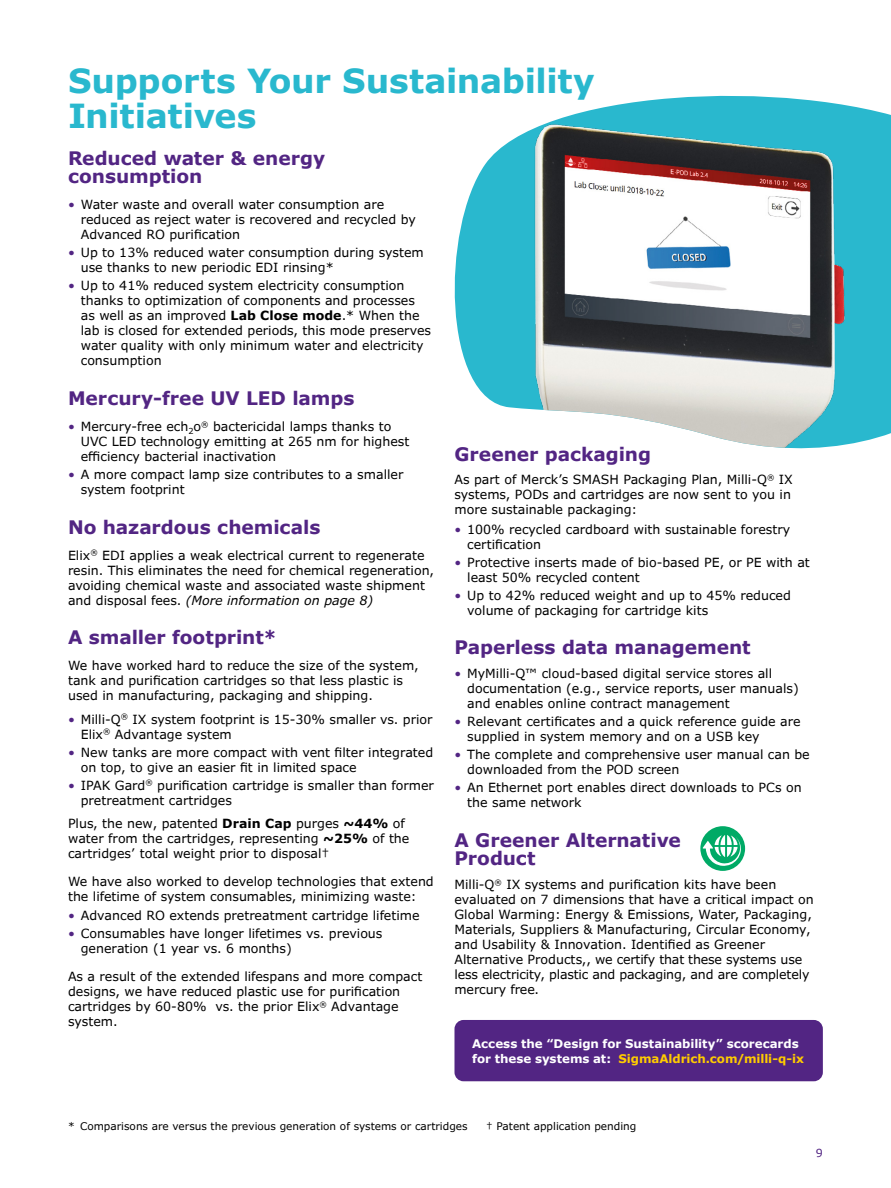
<style>
.page{position:relative;width:891px;height:1188px;background:#fff}
.page>*{position:absolute;margin:0;border:0;box-sizing:border-box;transform-origin:0 0}
.t1{font:700 33.15px/34.5px "Verdana Pro";letter-spacing:-.01em;color:#29b8ce}
.t2{font:700 18.6px/18.6px "Verdana Pro";letter-spacing:-.005em;color:#522583}
.t3{font:12.6px/15px "Verdana Pro";color:#000}
.t4{font:700 11.85px/14.5px "Verdana Pro";letter-spacing:-.005em;color:#fff}
.t5{font:11.1px "Verdana Pro";color:#522583}
.t6{font:10.5px "Verdana Pro";color:#000}
.s1{color:#522583}
.s2{font-weight:700}
.s3{font-style:italic}
.s4{color:#fc0}
</style>
<div class="page">
<svg style="left:454px;top:95px;width:437px;height:344px;fill:#29b8ce"></svg>
<img style="left:495px;top:96px;width:378px;height:353px">
<div style="left:454px;top:1020px;width:369px;height:61px;background:#522583;border-radius:9px"></div>
<div style="left:700px;top:826px;width:45px;height:45px;background:#0a6;border-radius:50%"></div>
<svg style="left:703px;top:835px;width:38px;height:31px"></svg>
<h1 class="t1" style="left:68px;top:64px;width:528px">Supports Your Sustainability<br>Initiatives</h1>
<h2 class="t2" style="left:68px;top:149px;width:259px">Reduced water &amp; energy consumption</h2>
<p class="t3" style="left:81px;top:197px;width:337px;text-indent:-13px"><span class="s1">•</span> Water waste and overall water consumption are reduced as reject water is recovered and recycled by<br>Advanced RO purification</p>
<p class="t3" style="left:81px;top:245px;width:345px;text-indent:-13px"><span class="s1">•</span> Up to 13% reduced water consumption during system use thanks to new periodic EDI rinsing*</p>
<p class="t3" style="left:81px;top:278px;width:352px;text-indent:-13px"><span class="s1">•</span> Up to 41% reduced system electricity consumption thanks to optimization of components and processes as well as an improved <span class="s2">Lab Close mode</span>.* When the lab is closed for extended periods, this mode preserves water quality with only minimum water and electricity consumption</p>
<h2 class="t2" style="left:68px;top:389px;width:288px">Mercury-free UV LED lamps</h2>
<p class="t3" style="left:81px;top:419px;width:330px;text-indent:-13px"><span class="s1">•</span> Mercury-free ech<sub>2</sub>o<sup>®</sup> bactericidal lamps thanks to<br>UVC LED technology emitting at 265 nm for highest efficiency bacterial inactivation</p>
<p class="t3" style="left:81px;top:467px;width:324px;text-indent:-13px"><span class="s1">•</span> A more compact lamp size contributes to a smaller system footprint</p>
<h2 class="t2" style="left:68px;top:518px;width:254px">No hazardous chemicals</h2>
<p class="t3" style="left:68px;top:548px;width:368px">Elix<sup>®</sup> EDI applies a weak electrical current to regenerate resin. This eliminates the need for chemical regeneration, avoiding chemical waste and associated waste shipment and disposal fees. <span class="s3">(More information on page 8)</span></p>
<h2 class="t2" style="left:68px;top:628px;width:210px">A smaller footprint*</h2>
<p class="t3" style="left:68px;top:658px;width:352px">We have worked hard to reduce the size of the system, tank and purification cartridges so that less plastic is used in manufacturing, packaging and shipping.</p>
<p class="t3" style="left:81px;top:712px;width:353px;text-indent:-13px"><span class="s1">•</span> Milli-Q<sup>®</sup> IX system footprint is 15-30% smaller vs. prior<br>Elix<sup>®</sup> Advantage system</p>
<p class="t3" style="left:81px;top:745px;width:354px;text-indent:-13px"><span class="s1">•</span> New tanks are more compact with vent filter integrated on top, to give an easier fit in limited space</p>
<p class="t3" style="left:81px;top:778px;width:355px;text-indent:-13px"><span class="s1">•</span> IPAK Gard<sup>®</sup> purification cartridge is smaller than former pretreatment cartridges</p>
<p class="t3" style="left:68px;top:816px;width:343px">Plus, the new, patented <span class="s2">Drain Cap</span> purges <span class="s2">~44%</span> of water from the cartridges, representing <span class="s2">~25%</span> of the cartridges’ total weight prior to disposal†</p>
<p class="t3" style="left:68px;top:874px;width:367px">We have also worked to develop technologies that extend the lifetime of system consumables, minimizing waste:</p>
<p class="t3" style="left:68px;top:908px;width:353px"><span class="s1">•</span> Advanced RO extends pretreatment cartridge lifetime</p>
<p class="t3" style="left:81px;top:926px;width:303px;text-indent:-13px"><span class="s1">•</span> Consumables have longer lifetimes vs. previous generation (1 year vs. 6 months)</p>
<p class="t3" style="left:68px;top:969px;width:356px">As a result of the extended lifespans and more compact designs, we have reduced plastic use for purification cartridges by 60-80% vs. the prior Elix<sup>®</sup> Advantage system.</p>
<h2 class="t2" style="left:454px;top:445px;width:198px">Greener packaging</h2>
<p class="t3" style="left:454px;top:473px;width:340px">As part of Merck’s SMASH Packaging Plan, Milli-Q<sup>®</sup> IX systems, PODs and cartridges are now sent to you in more sustainable packaging:</p>
<p class="t3" style="left:467px;top:522px;width:325px;text-indent:-13px"><span class="s1">•</span> 100% recycled cardboard with sustainable forestry certification</p>
<p class="t3" style="left:467px;top:555px;width:344px;text-indent:-13px"><span class="s1">•</span> Protective inserts made of bio-based PE, or PE with at least 50% recycled content</p>
<p class="t3" style="left:467px;top:588px;width:325px;text-indent:-13px"><span class="s1">•</span> Up to 42% reduced weight and up to 45% reduced volume of packaging for cartridge kits</p>
<h2 class="t2" style="left:454px;top:639px;width:298px">Paperless data management</h2>
<p class="t3" style="left:467px;top:666px;width:333px;text-indent:-13px"><span class="s1">•</span> MyMilli-Q™ cloud-based digital service stores all documentation (e.g., service reports, user manuals) and enables online contract management</p>
<p class="t3" style="left:467px;top:714px;width:335px;text-indent:-13px"><span class="s1">•</span> Relevant certificates and a quick reference guide are supplied in system memory and on a USB key</p>
<p class="t3" style="left:467px;top:747px;width:344px;text-indent:-13px"><span class="s1">•</span> The complete and comprehensive user manual can be downloaded from the POD screen</p>
<p class="t3" style="left:467px;top:780px;width:336px;text-indent:-13px"><span class="s1">•</span> An Ethernet port enables direct downloads to PCs on the same network</p>
<h2 class="t2" style="left:454px;top:831px;width:228px">A Greener Alternative<br>Product</h2>
<p class="t3" style="left:454px;top:877px;width:361px">Milli-Q<sup>®</sup> IX systems and purification kits have been evaluated on 7 dimensions that have a critical impact on Global Warming: Energy &amp; Emissions, Water, Packaging, Materials, Suppliers &amp; Manufacturing, Circular Economy, and Usability &amp; Innovation. Identified as Greener Alternative Products,, we certify that these systems use less electricity, plastic and packaging, and are completely mercury free.</p>
<p class="t4" style="left:472px;top:1037px;width:333px">Access the “Design for Sustainability” scorecards for these systems at: <span class="s4">SigmaAldrich.com/milli-q-ix</span></p>
<p class="t6" style="left:68px;top:1119px;width:401px">* Comparisons are versus the previous generation of systems or cartridges</p>
<p class="t6" style="left:486px;top:1119px;width:152px">† Patent application pending</p>
<p class="t5" style="left:816px;top:1146px;width:9px">9</p>
</div>
